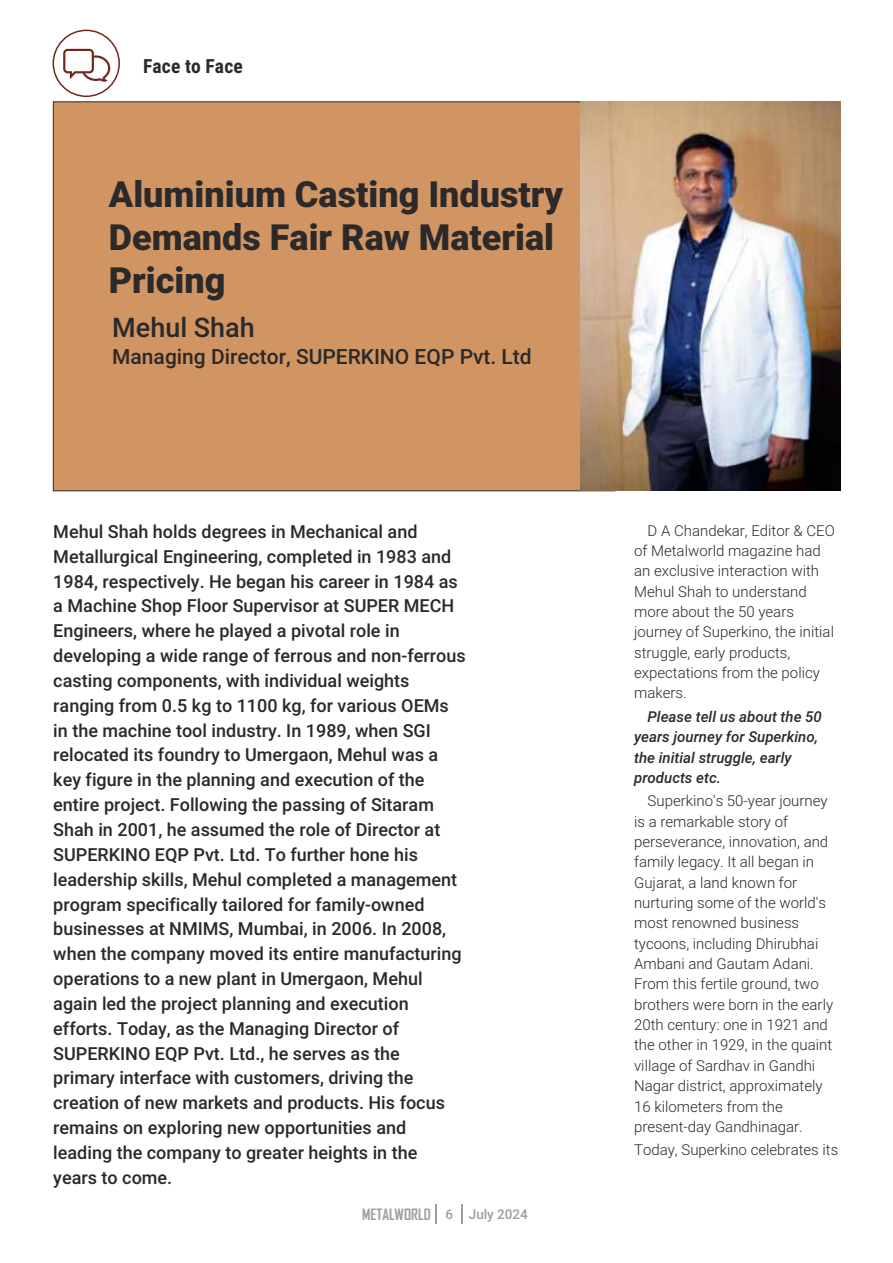
<style>
.page{position:relative;width:893px;height:1263px;background:#fff}
.page>*{position:absolute;margin:0;border:0;box-sizing:border-box;transform-origin:0 0}
.t1{font:900 36px/43.2px "Roboto";color:#2b2929}
.t2{font:500 27px "Roboto";color:#2b2929}
.t3{font:500 21px "Roboto";color:#2b2929}
.t4{font:700 19.5px "Roboto Condensed";letter-spacing:.01em;color:#2b2929}
.t5{font:500 18px/24.9px "Roboto";color:#2b2929}
.t6{font:300 15px/20.4px "Roboto";color:#2b2929}
.t7{font:italic 500 15px/20.4px "Roboto";color:#2b2929}
.t8{font:700 15px "Agency FB";color:#9e9e9e}
.s1{font-family:"Roboto";font-weight:500;font-size:13.5px}
</style>
<div class="page">
<div style="left:53px;top:101px;width:562px;height:390px;background:#d19463;border:1px solid #2b2929"></div>
<svg style="left:435px;top:1205px;width:1px;height:19px"></svg>
<svg style="left:462px;top:1205px;width:1px;height:19px"></svg>
<div style="left:53px;top:30px;width:67px;height:67px;border:2px solid #73241c;border-radius:50%"></div>
<svg style="left:63px;top:49px;width:47px;height:33px"></svg>
<img style="left:580px;top:101px;width:261px;height:389px">
<p class="t4" style="left:143px;top:59px;width:101px">Face to Face</p>
<h1 class="t1" style="left:109px;top:176px;width:456px">Aluminium Casting Industry<br>Demands Fair Raw Material<br>Pricing</h1>
<h2 class="t2" style="left:112px;top:317px;width:144px">Mehul Shah</h2>
<p class="t3" style="left:112px;top:348px;width:421px">Managing Director, SUPERKINO EQP Pvt. Ltd</p>
<p class="t5" style="left:53px;top:521px;width:414px">Mehul Shah holds degrees in Mechanical and Metallurgical Engineering, completed in 1983 and 1984, respectively. He began his career in 1984 as a Machine Shop Floor Supervisor at SUPER MECH Engineers, where he played a pivotal role in developing a wide range of ferrous and non-ferrous casting components, with individual weights ranging from 0.5 kg to 1100 kg, for various OEMs in the machine tool industry. In 1989, when SGI relocated its foundry to Umergaon, Mehul was a key figure in the planning and execution of the entire project. Following the passing of Sitaram Shah in 2001, he assumed the role of Director at SUPERKINO EQP Pvt. Ltd. To further hone his leadership skills, Mehul completed a management program specifically tailored for family-owned businesses at NMIMS, Mumbai, in 2006. In 2008, when the company moved its entire manufacturing operations to a new plant in Umergaon, Mehul again led the project planning and execution efforts. Today, as the Managing Director of SUPERKINO EQP Pvt. Ltd., he serves as the primary interface with customers, driving the creation of new markets and products. His focus remains on exploring new opportunities and leading the company to greater heights in the years to come.</p>
<p class="t6" style="left:634px;top:522px;width:202px;text-indent:13px">D A Chandekar, Editor &amp; CEO of Metalworld magazine had an exclusive interaction with<br>Mehul Shah to understand more about the 50 years journey of Superkino, the initial struggle, early products, expectations from the policy makers.</p>
<p class="t7" style="left:634px;top:708px;width:189px;text-indent:14px">Please tell us about the 50 years journey for Superkino, the initial struggle, early products etc.</p>
<p class="t6" style="left:634px;top:792px;width:201px;text-indent:13px">Superkino's 50-year journey is a remarkable story of perseverance, innovation, and family legacy. It all began in<br>Gujarat, a land known for nurturing some of the world's most renowned business tycoons, including Dhirubhai<br>Ambani and Gautam Adani.<br>From this fertile ground, two brothers were born in the early<br>20th century: one in 1921 and the other in 1929, in the quaint village of Sardhav in Gandhi<br>Nagar district, approximately<br>16 kilometers from the present-day Gandhinagar.</p>
<p class="t6" style="left:634px;top:1141px;width:206px">Today, Superkino celebrates its</p>
<p class="t8" style="left:362px;top:1208px;width:167px">METALWORLD <span class="s1">6 July 2024</span></p>
</div>
